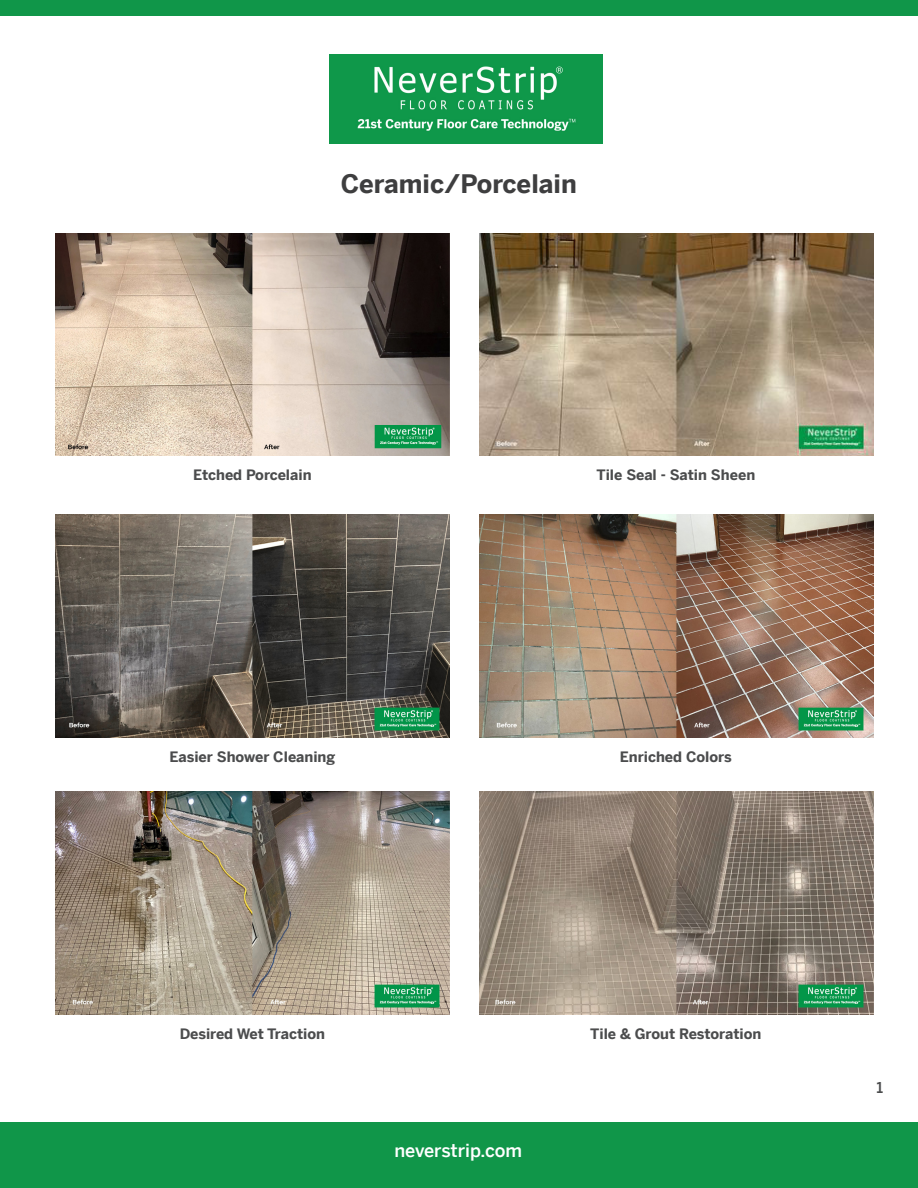
<style>
.page{position:relative;width:918px;height:1188px;background:#fff}
.page>*{position:absolute;margin:0;border:0;box-sizing:border-box;transform-origin:0 0}
.t1{font:700 25.5px "Benton Sans";color:#3e3e3f}
.t2{font:500 18px "Benton Sans";color:#fff}
.t3{font:500 15px "Benton Sans";color:#4b4c4d}
.t4{font:700 14.4px "Benton Sans";color:#4b4c4d}
</style>
<div class="page">
<div style="left:0;top:0;width:918px;height:15px;background:#109649"></div>
<img style="left:479px;top:233px;width:395px;height:223px">
<img style="left:329px;top:54px;width:274px;height:89px">
<div style="left:0;top:1122px;width:918px;height:66px;background:#109649"></div>
<img style="left:55px;top:233px;width:394px;height:223px">
<img style="left:479px;top:515px;width:395px;height:222px">
<img style="left:55px;top:792px;width:394px;height:222px">
<img style="left:479px;top:792px;width:395px;height:222px">
<img style="left:55px;top:515px;width:394px;height:222px">
<p class="t1" style="left:341px;top:161px;width:238px">Ceramic/Porcelain</p>
<p class="t4" style="left:193px;top:462px;width:120px">Etched Porcelain</p>
<p class="t4" style="left:596px;top:462px;width:160px">Tile Seal - Satin Sheen</p>
<p class="t4" style="left:169px;top:744px;width:167px">Easier Shower Cleaning</p>
<p class="t4" style="left:620px;top:744px;width:113px">Enriched Colors</p>
<p class="t4" style="left:180px;top:1021px;width:147px">Desired Wet Traction</p>
<p class="t4" style="left:590px;top:1021px;width:173px">Tile &amp; Grout Restoration</p>
<p class="t2" style="left:394px;top:1135px;width:129px">neverstrip.com</p>
<p class="t3" style="left:876px;top:1074px;width:8px">1</p>
</div>
